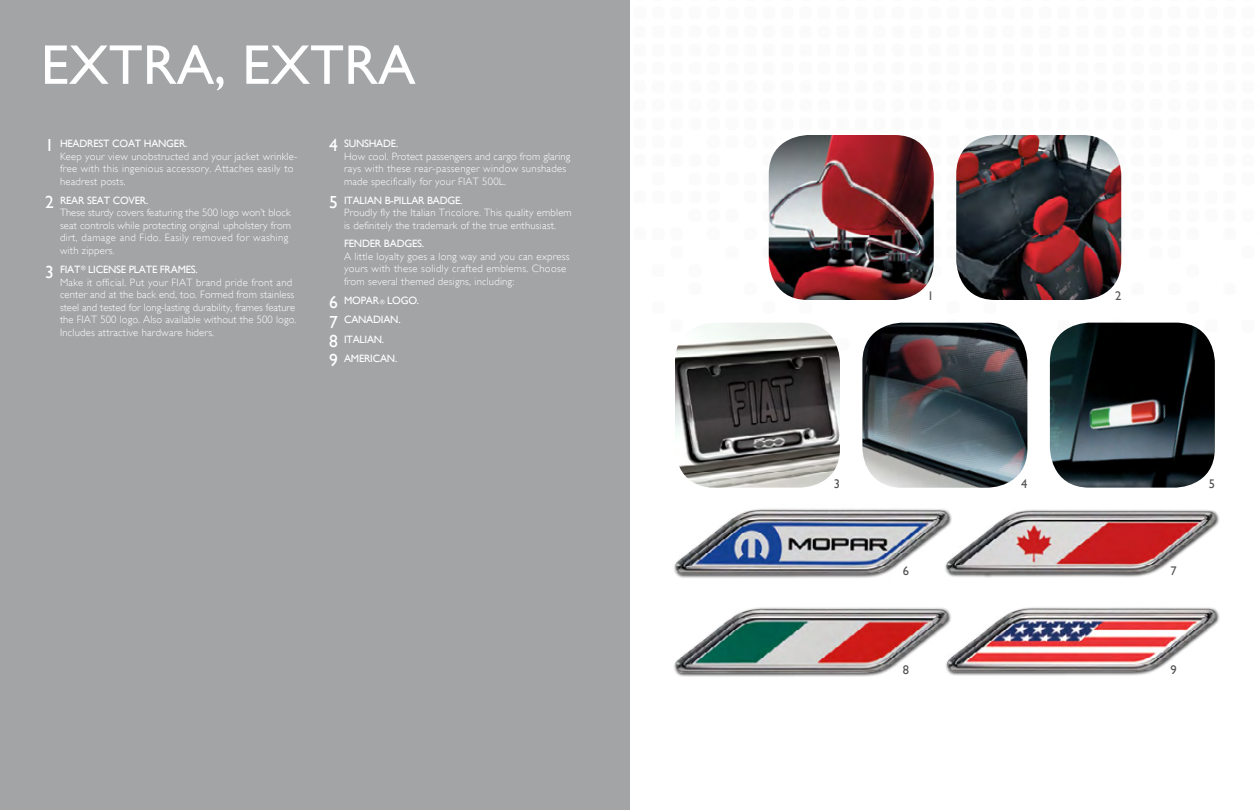
<style>
.page{position:relative;width:1260px;height:810px;background:#fff}
.page>*{position:absolute;margin:0;border:0;box-sizing:border-box;transform-origin:0 0}
.t1{font:56.25px "Gill Sans";color:#fff}
.t2{font:12.5px "Gill Sans";color:#535454}
.t3{font:300 10.62px/12.5px "Gill Sans";letter-spacing:.02em;color:#fff}
.t4{font:10.62px/19.4px "Gill Sans";letter-spacing:-.02em;color:#fff}
.s1{font-weight:400;font-size:17.5px}
.s2{font-weight:400}
.s3{font-size:17.5px}
.s4{font-size:6.25px}
</style>
<div class="page">
<div style="left:0;top:0;width:630px;height:810px;background:#a2a4a6"></div>
<img style="left:862px;top:323px;width:165px;height:165px">
<img style="left:969px;top:607px;width:251px;height:69px">
<img style="left:769px;top:135px;width:165px;height:165px">
<img style="left:956px;top:135px;width:165px;height:165px">
<img style="left:674px;top:508px;width:249px;height:70px">
<img style="left:923px;top:509px;width:296px;height:69px">
<img style="left:674px;top:607px;width:295px;height:70px">
<img style="left:1050px;top:323px;width:165px;height:165px">
<img style="left:675px;top:323px;width:165px;height:165px">
<h1 class="t1" style="left:41px;top:32px;width:376px">EXTRA, EXTRA</h1>
<p class="t3" style="left:60px;top:137px;width:239px;text-indent:-15px"><span class="s1">1</span> <span class="s2">HEADREST COAT HANGER.<br></span>Keep your view unobstructed and your jacket wrinkle&shy;free with this ingenious accessory. Attaches easily to headrest posts.</p>
<p class="t3" style="left:60px;top:194px;width:233px;text-indent:-15px"><span class="s1">2</span> <span class="s2">REAR SEAT COVER.<br></span>These sturdy covers featuring the 500 logo won’t block seat controls while protecting original upholstery from dirt, damage and Fido. Easily removed for washing with zippers.</p>
<p class="t3" style="left:60px;top:264px;width:238px;text-indent:-15px"><span class="s1">3</span> <span class="s2">FIAT</span><sup>®</sup> <span class="s2">LICENSE PLATE FRAMES.<br></span>Make it official. Put your FIAT brand pride front and center and at the back end, too. Formed from stainless steel and tested for long-lasting durability, frames feature the FIAT 500 logo. Also available without the 500 logo.<br>Includes attractive hardware hiders.</p>
<p class="t3" style="left:344px;top:137px;width:228px;text-indent:-15px"><span class="s1">4</span> <span class="s2">SUNSHADE.<br></span>How cool. Protect passengers and cargo from glaring rays with these rear-passenger window sunshades made specifically for your FIAT 500L.</p>
<p class="t3" style="left:344px;top:194px;width:229px;text-indent:-15px"><span class="s1">5</span> <span class="s2">ITALIAN B-PILLAR BADGE.<br></span>Proudly fly the Italian Tricolore. This quality emblem is definitely the trademark of the true enthusiast.</p>
<p class="t4" style="left:344px;top:234px;width:82px">FENDER BADGES.</p>
<p class="t3" style="left:344px;top:250px;width:227px">A little loyalty goes a long way and you can express yours with these solidly crafted emblems. Choose from several themed designs, including:</p>
<p class="t4" style="left:329px;top:291px;width:92px"><span class="s3">6</span> MOPAR <span class="s4">®</span> LOGO.<br><span class="s3">7</span> CANADIAN.<br><span class="s3">8</span> ITALIAN.<br><span class="s3">9</span> AMERICAN.</p>
<p class="t2" style="left:928px;top:289px;width:8px">1</p>
<p class="t2" style="left:1115px;top:289px;width:8px">2</p>
<p class="t2" style="left:834px;top:476px;width:8px">3</p>
<p class="t2" style="left:1209px;top:476px;width:8px">5</p>
<p class="t2" style="left:1021px;top:476px;width:8px">4</p>
<p class="t2" style="left:903px;top:563px;width:8px">6</p>
<p class="t2" style="left:1171px;top:563px;width:8px">7</p>
<p class="t2" style="left:903px;top:662px;width:8px">8</p>
<p class="t2" style="left:1171px;top:662px;width:8px">9</p>
</div>
